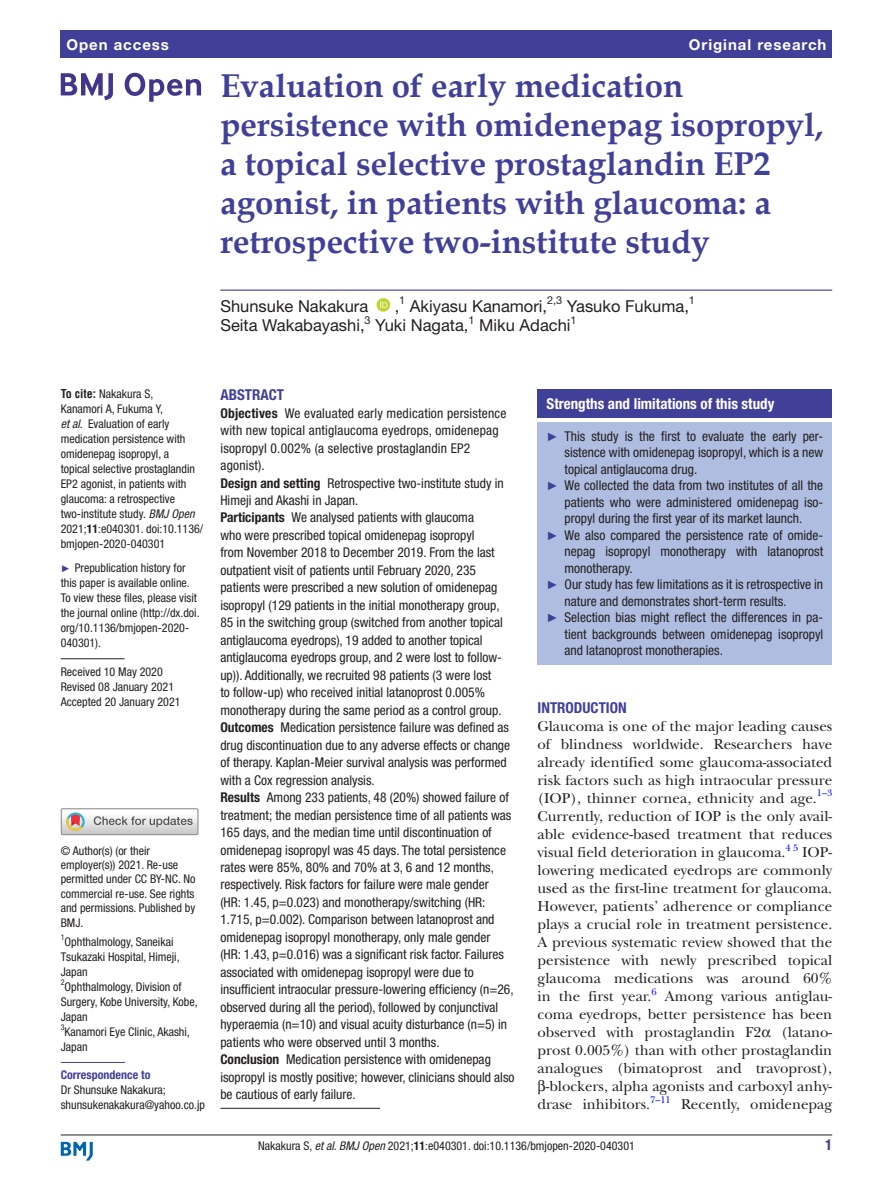
<style>
.page{position:relative;width:893px;height:1191px;background:#fff}
.page>*{position:absolute;margin:0;border:0;box-sizing:border-box;transform-origin:0 0}
.t1{font:700 33px/39px "Book Antiqua";color:#414099}
.t2{font:16.5px "Helvetica Neue LT Std";color:#231f20}
.t3{font:15px/18px "New Baskerville";color:#231f20;text-align:justify}
.t4{font:700 condensed 15px "Helvetica Neue LT Std";color:#fff}
.t5{font:700 15px "Helvetica Neue LT Std";letter-spacing:.065em;color:#fff}
.t6{font:700 condensed 15px "Helvetica Neue LT Std";color:#414099}
.t7{font:condensed 13.5px/17.4px "Helvetica Neue LT Std";color:#231f20}
.t8{font:condensed 12px/15px "Helvetica Neue LT Std";color:#231f20}
.t9{font:700 condensed 12px "Helvetica Neue LT Std";color:#414099}
.t10{font:10.95px "Helvetica Neue LT Std";color:#231f20}
.t11{font:9.9px "New Baskerville";color:#00f}
.t12{font:condensed 7.95px "Helvetica Neue LT Std";color:#231f20}
.s1{font-family:"Helvetica LT Std";font-weight:700}
.s2{font-style:italic}
.s3{font-weight:700}
.s4{font-family:"Arial";font-stretch:normal;font-size:9.75px;color:#414099}
.s5{font-family:"Arial";font-stretch:normal;font-size:12px;color:#414099}
</style>
<div class="page">
<hr style="left:61px;top:1134px;width:771px;height:1px;background:#231f20">
<svg style="left:61px;top:1141px;width:32px;height:19px"></svg>
<div style="left:61px;top:31px;width:771px;height:27px;background:#414099"></div>
<hr style="left:220px;top:289px;width:612px;height:2px;background:#414099">
<svg style="left:377px;top:298px;width:13px;height:14px"></svg>
<hr style="left:61px;top:658px;width:64px;height:1px;background:#231f20">
<hr style="left:61px;top:1062px;width:64px;height:1px;background:#414099">
<svg style="left:61px;top:73px;width:52px;height:27px"></svg>
<svg style="left:125px;top:73px;width:76px;height:29px"></svg>
<div style="left:61px;top:808px;width:138px;height:27px;border:1px solid #969090"></div>
<svg style="left:61px;top:808px;width:137px;height:26px"></svg>
<hr style="left:220px;top:1108px;width:160px;height:1px;background:#231f20">
<div style="left:538px;top:389px;width:294px;height:29px;background:#414099"></div>
<div style="left:538px;top:422px;width:294px;height:242px;background:#afbde1"></div>
<p class="t5" style="left:66px;top:35px;width:104px">Open access</p>
<p class="t5" style="left:689px;top:35px;width:139px">Original research</p>
<h1 class="t1" style="left:220px;top:66px;width:605px">Evaluation of early medication persistence with omidenepag isopropyl, a topical selective prostaglandin EP2 agonist, in patients with glaucoma: a retrospective two-institute study</h1>
<p class="t2" style="left:220px;top:296px;width:149px">Shunsuke Nakakura</p>
<p class="t2" style="left:395px;top:296px;width:6px">,</p>
<p class="t10" style="left:399px;top:294px;width:8px">1</p>
<p class="t2" style="left:410px;top:296px;width:139px">Akiyasu Kanamori,</p>
<p class="t10" style="left:547px;top:294px;width:17px">2,3</p>
<p class="t2" style="left:567px;top:296px;width:123px">Yasuko Fukuma,</p>
<p class="t10" style="left:689px;top:294px;width:8px">1</p>
<p class="t2" style="left:220px;top:315px;width:146px">Seita Wakabayashi,</p>
<p class="t10" style="left:365px;top:313px;width:8px">3</p>
<p class="t2" style="left:375px;top:315px;width:95px">Yuki Nagata,</p>
<p class="t10" style="left:468px;top:313px;width:8px">1</p>
<p class="t2" style="left:479px;top:315px;width:93px">Miku Adachi</p>
<p class="t10" style="left:571px;top:313px;width:8px">1</p>
<p class="t8" style="left:61px;top:386px;width:144px"><span class="s1">To cite:</span> Nakakura S,<br>Kanamori A, Fukuma Y,<br><span class="s2">et al</span>. Evaluation of early medication persistence with omidenepag isopropyl, a<br>topical selective prostaglandin<br>EP2 agonist, in patients with glaucoma: a retrospective two-institute study. <span class="s2">BMJ Open<br></span>2021;<span class="s3">11</span>:e040301. doi:10.1136/ bmjopen-2020-040301</p>
<p class="t8" style="left:61px;top:560px;width:140px"><span class="s4">►</span> Prepublication history for this paper is available online.<br>To view these files, please visit the journal online (http://dx.doi. org/10.1136/bmjopen-2020-<br>040301).</p>
<p class="t8" style="left:61px;top:664px;width:121px">Received 10 May 2020<br>Revised 08 January 2021<br>Accepted 20 January 2021</p>
<p class="t8" style="left:61px;top:843px;width:136px;line-height:14.4px">© Author(s) (or their employer(s)) 2021. Re-use permitted under CC BY-NC. No commercial re-use. See rights and permissions. Published by<br>BMJ.</p>
<p class="t12" style="left:61px;top:933px;width:5px">1</p>
<p class="t8" style="left:61px;top:934px;width:120px;text-indent:4px">Ophthalmology, Saneikai<br>Tsukazaki Hospital, Himeji,<br>Japan</p>
<p class="t12" style="left:61px;top:978px;width:5px">2</p>
<p class="t8" style="left:61px;top:979px;width:138px;text-indent:4px">Ophthalmology, Division of<br>Surgery, Kobe University, Kobe,<br>Japan<br><sup>3</sup>Kanamori Eye Clinic, Akashi,<br>Japan</p>
<p class="t9" style="left:61px;top:1067px;width:91px">Correspondence to</p>
<p class="t8" style="left:61px;top:1082px;width:146px">Dr Shunsuke Nakakura; shunsukenakakura@yahoo.co.jp</p>
<p class="t6" style="left:220px;top:386px;width:65px">ABSTRACT</p>
<p class="t7" style="left:220px;top:404px;width:296px"><span class="s3">Objectives</span> We evaluated early medication persistence with new topical antiglaucoma eyedrops, omidenepag isopropyl 0.002% (a selective prostaglandin EP2 agonist).<br><span class="s3">Design and setting</span> Retrospective two-institute study in Himeji and Akashi in Japan.<br><span class="s3">Participants</span> We analysed patients with glaucoma<br>who were prescribed topical omidenepag isopropyl<br>from November 2018 to December 2019. From the last outpatient visit of patients until February 2020, 235 patients were prescribed a new solution of omidenepag isopropyl (129 patients in the initial monotherapy group, 85 in the switching group (switched from another topical antiglaucoma eyedrops), 19 added to another topical antiglaucoma eyedrops group, and 2 were lost to follow&shy;up)). Additionally, we recruited 98 patients (3 were lost<br>to follow-up) who received initial latanoprost 0.005% monotherapy during the same period as a control group.<br><span class="s3">Outcomes</span> Medication persistence failure was defined as drug discontinuation due to any adverse effects or change of therapy. Kaplan-Meier survival analysis was performed with a Cox regression analysis.<br><span class="s3">Results</span> Among 233 patients, 48 (20%) showed failure of treatment; the median persistence time of all patients was 165 days, and the median time until discontinuation of omidenepag isopropyl was 45 days. The total persistence rates were 85%, 80% and 70% at 3, 6 and 12 months, respectively. Risk factors for failure were male gender<br>(HR: 1.45, p=0.023) and monotherapy/switching (HR:<br>1.715, p=0.002). Comparison between latanoprost and omidenepag isopropyl monotherapy, only male gender (HR: 1.43, p=0.016) was a significant risk factor. Failures associated with omidenepag isopropyl were due to insufficient intraocular pressure-lowering efficiency (n=26, observed during all the period), followed by conjunctival hyperaemia (n=10) and visual acuity disturbance (n=5) in patients who were observed until 3 months.<br><span class="s3">Conclusion</span> Medication persistence with omidenepag isopropyl is mostly positive; however, clinicians should also be cautious of early failure.</p>
<p class="t4" style="left:547px;top:395px;width:229px">Strengths and limitations of this study</p>
<p class="t7" style="left:547px;top:427px;width:278px"><span class="s5">►</span> This study is the first to evaluate the early per-</p>
<p class="t7" style="left:565px;top:444px;width:260px">sistence with omidenepag isopropyl, which is a new</p>
<p class="t7" style="left:565px;top:460px;width:134px">topical antiglaucoma drug.</p>
<p class="t7" style="left:547px;top:477px;width:278px"><span class="s5">►</span> We collected the data from two institutes of all the</p>
<p class="t7" style="left:565px;top:493px;width:260px">patients who were administered omidenepag iso-</p>
<p class="t7" style="left:565px;top:510px;width:239px">propyl during the first year of its market launch.</p>
<p class="t7" style="left:547px;top:526px;width:278px"><span class="s5">►</span> We also compared the persistence rate of omide-</p>
<p class="t7" style="left:565px;top:543px;width:260px">nepag isopropyl monotherapy with latanoprost</p>
<p class="t7" style="left:565px;top:559px;width:70px">monotherapy.</p>
<p class="t7" style="left:547px;top:576px;width:278px"><span class="s5">►</span> Our study has few limitations as it is retrospective in</p>
<p class="t7" style="left:565px;top:592px;width:223px">nature and demonstrates short-term results.</p>
<p class="t7" style="left:547px;top:609px;width:278px"><span class="s5">►</span> Selection bias might reflect the differences in pa-</p>
<p class="t7" style="left:565px;top:625px;width:260px">tient backgrounds between omidenepag isopropyl</p>
<p class="t7" style="left:565px;top:642px;width:160px">and latanoprost monotherapies.</p>
<p class="t6" style="left:538px;top:699px;width:91px">INTRODUCTION</p>
<p class="t3" style="left:538px;top:717px;width:296px">Glaucoma is one of the major leading causes of blindness worldwide. Researchers have already identified some glaucoma-associated risk factors such as high intraocular pressure (IOP), thinner cornea, ethnicity and age.</p>
<p class="t11" style="left:817px;top:787px;width:17px">1–3</p>
<p class="t3" style="left:538px;top:807px;width:296px">Currently, reduction of IOP is the only avail&shy;able evidence-based treatment that reduces visual field deterioration in glaucoma.</p>
<p class="t11" style="left:785px;top:841px;width:14px">4 5</p>
<p class="t3" style="left:538px;top:843px;width:296px;text-indent:265px">IOP&shy;lowering medicated eyedrops are commonly used as the first-line treatment for glaucoma.<br>However, patients’ adherence or compliance plays a crucial role in treatment persistence.<br>A previous systematic review showed that the persistence with newly prescribed topical glaucoma medications was around 60% in the first year.<sup>6</sup></p>
<p class="t3" style="left:538px;top:987px;width:296px;text-indent:127px">Among various antiglau&shy;coma eyedrops, better persistence has been observed with prostaglandin F2</p>
<p class="t3" style="left:781px;top:1023px;width:53px">(latano-</p>
<p class="t3" style="left:538px;top:1041px;width:296px">prost 0.005%) than with other prostaglandin</p>
<p class="t3" style="left:538px;top:1059px;width:296px">analogues (bimatoprost and travoprost),</p>
<p class="t3" style="left:546px;top:1077px;width:288px">-blockers, alpha agonists and carboxyl anhy-</p>
<p class="t3" style="left:538px;top:1095px;width:114px">drase inhibitors.</p>
<p class="t11" style="left:650px;top:1093px;width:22px">7–11</p>
<p class="t3" style="left:681px;top:1095px;width:153px">Recently, omidenepag</p>
<p class="t8" style="left:258px;top:1137px;width:378px">Nakakura S, <span class="s2">et al</span>. <span class="s2">BMJ Open</span> 2021;<span class="s3">11</span>:e040301. doi:10.1136/bmjopen-2020-040301</p>
<p class="t6" style="left:825px;top:1135px;width:9px">1</p>
</div>
